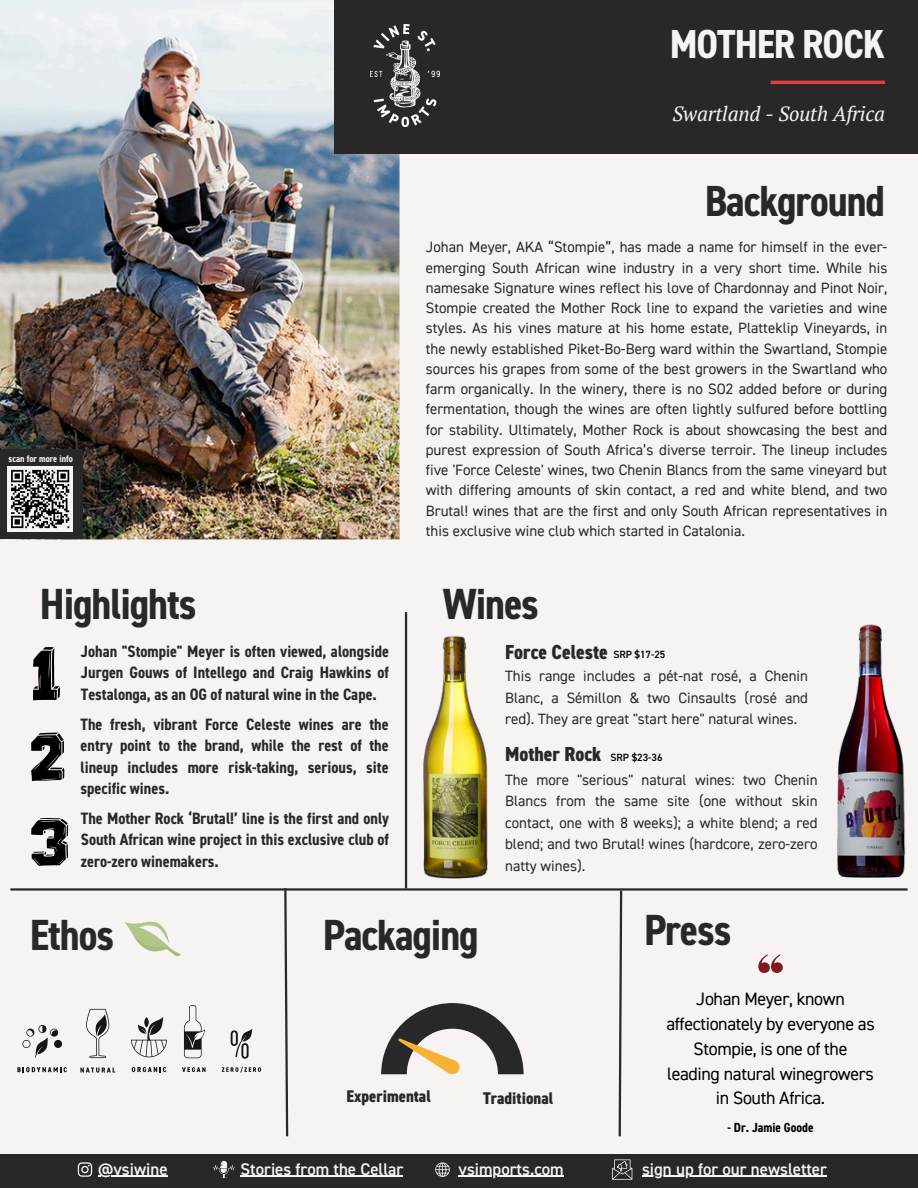
<style>
.page{position:relative;width:918px;height:1188px;background:#f6f3f2}
.page>*{position:absolute;margin:0;border:0;box-sizing:border-box;transform-origin:0 0}
.t1{font:700 condensed 43.65px "DIN2014 Web";letter-spacing:-.025em;color:#292829}
.t2{font:700 condensed 40.65px "DIN2014 Web";letter-spacing:-.025em;color:#f6f3f2}
.t3{font:italic 20.4px "PT Serif";letter-spacing:-.01em;color:#f6f3f2}
.t4{font:800 condensed 20.4px "DIN2014 Web";color:#292829}
.t5{font:800 condensed 20.25px "DIN2014 Web";color:#292829}
.t6{font:18px/24.8px "DIN2014 Web";letter-spacing:-.02em;color:#000;text-align:center}
.t7{font:600 16.95px "DIN2014 Web";color:#f6f3f2}
.t8{font:800 condensed 16.95px "DIN2014 Web";color:#292829}
.t9{font:700 condensed 16.5px/21.3px "DIN2014 Web";color:#292829;text-align:justify}
.t10{font:15px/20.2px "DIN2014 Web";color:#292829;text-align:justify}
.t11{font:700 condensed 13.2px "DIN2014 Web";color:#000}
.t12{font:600 10.5px "DIN2014 Web";color:#000}
.t13{font:700 condensed 9.75px "DIN2014 Web";color:#f6f3f2}
</style>
<div class="page">
<img style="left:0;top:0;width:407px;height:540px">
<div style="left:335px;top:0;width:583px;height:153px;background:#292829"></div>
<svg style="left:381px;top:1003px;width:143px;height:71px"></svg>
<svg style="left:284px;top:891px;width:5px;height:246px"></svg>
<hr style="left:10px;top:888px;width:898px;height:3px;background:#292829">
<hr style="left:771px;top:81px;width:114px;height:3px;background:#e33c3c">
<svg style="left:617px;top:888px;width:6px;height:249px"></svg>
<hr style="left:405px;top:612px;width:2px;height:276px;background:#292829">
<svg style="left:33px;top:647px;width:27px;height:53px"></svg>
<svg style="left:31px;top:733px;width:34px;height:48px"></svg>
<svg style="left:31px;top:818px;width:37px;height:48px"></svg>
<div style="left:0;top:1154px;width:918px;height:34px;background:#292829"></div>
<svg style="left:78px;top:1162px;width:14px;height:15px"></svg>
<hr style="left:98px;top:1176px;width:70px;height:1px;background:#f6f3f2">
<svg style="left:435px;top:1162px;width:15px;height:15px"></svg>
<hr style="left:458px;top:1176px;width:106px;height:1px;background:#f6f3f2">
<svg style="left:213px;top:1161px;width:22px;height:17px"></svg>
<hr style="left:241px;top:1176px;width:162px;height:1px;background:#f6f3f2">
<div style="left:0;top:450px;width:82px;height:89px;background:#292829"></div>
<img style="left:370px;top:25px;width:69px;height:102px">
<svg style="left:758px;top:954px;width:25px;height:19px"></svg>
<svg style="left:124px;top:921px;width:57px;height:36px"></svg>
<svg style="left:132px;top:1067px;width:34px;height:5px"></svg>
<svg style="left:131px;top:1017px;width:36px;height:40px"></svg>
<svg style="left:80px;top:1068px;width:35px;height:5px"></svg>
<svg style="left:86px;top:1009px;width:23px;height:49px"></svg>
<svg style="left:182px;top:1067px;width:24px;height:5px"></svg>
<svg style="left:184px;top:1005px;width:21px;height:53px"></svg>
<svg style="left:17px;top:1067px;width:50px;height:5px"></svg>
<svg style="left:22px;top:1025px;width:40px;height:33px"></svg>
<svg style="left:222px;top:1067px;width:39px;height:6px"></svg>
<svg style="left:231px;top:1029px;width:21px;height:30px"></svg>
<img style="left:363px;top:613px;width:192px;height:278px">
<img style="left:767px;top:624px;width:141px;height:267px">
<div style="left:8px;top:466px;width:65px;height:66px;background:#f6f3f2"></div>
<svg style="left:11px;top:469px;width:59px;height:60px"></svg>
<svg style="left:612px;top:1159px;width:20px;height:21px"></svg>
<hr style="left:642px;top:1176px;width:185px;height:1px;background:#f6f3f2">
<h4 class="t2" style="left:670px;top:19px;width:217px">MOTHER ROCK</h4>
<h6 class="t3" style="left:673px;top:100px;width:214px">Swartland - South Africa</h6>
<h2 class="t13" style="left:9px;top:453px;width:66px">scan for more info</h2>
<p class="t1" style="left:705px;top:174px;width:182px">Background</p>
<p class="t10" style="left:426px;top:238px;width:463px">Johan Meyer, AKA “Stompie”, has made a name for himself in the ever&shy;emerging South African wine industry in a very short time. While his namesake Signature wines reflect his love of Chardonnay and Pinot Noir, Stompie created the Mother Rock line to expand the varieties and wine styles. As his vines mature at his home estate, Platteklip Vineyards, in the newly established Piket-Bo-Berg ward within the Swartland, Stompie sources his grapes from some of the best growers in the Swartland who farm organically. In the winery, there is no SO2 added before or during fermentation, though the wines are often lightly sulfured before bottling for stability. Ultimately, Mother Rock is about showcasing the best and purest expression of South Africa’s diverse terroir. The lineup includes five 'Force Celeste' wines, two Chenin Blancs from the same vineyard but with differing amounts of skin contact, a red and white blend, and two Brutal! wines that are the first and only South African representatives in this exclusive wine club which started in Catalonia.</p>
<p class="t1" style="left:40px;top:577px;width:158px">Highlights</p>
<h4 class="t1" style="left:443px;top:577px;width:98px">Wines</h4>
<h2 class="t9" style="left:81px;top:641px;width:310px">Johan "Stompie" Meyer is often viewed, alongside Jurgen Gouws of Intellego and Craig Hawkins of Testalonga, as an OG of natural wine in the Cape.</h2>
<h2 class="t9" style="left:81px;top:714px;width:310px">The fresh, vibrant Force Celeste wines are the entry point to the brand, while the rest of the lineup includes more risk-taking, serious, site specific wines.</h2>
<h5 class="t9" style="left:81px;top:808px;width:310px">The Mother Rock ‘Brutal!’ line is the first and only South African wine project in this exclusive club of zero-zero winemakers.</h5>
<p class="t4" style="left:505px;top:639px;width:104px">Force Celeste</p>
<p class="t10" style="left:505px;top:666px;width:304px;line-height:21.3px">This range includes a pét-nat rosé, a Chenin Blanc, a Sémillon &amp; two Cinsaults (rosé and red). They are great "start here" natural wines.</p>
<h4 class="t12" style="left:613px;top:648px;width:53px">SRP $17-25</h4>
<h2 class="t5" style="left:505px;top:742px;width:98px">Mother Rock</h2>
<h2 class="t10" style="left:505px;top:770px;width:314px;line-height:21.3px">The more "serious" natural wines: two Chenin Blancs from the same site (one without skin contact, one with 8 weeks); a white blend; a red blend; and two Brutal! wines (hardcore, zero-zero natty wines).</h2>
<p class="t12" style="left:611px;top:751px;width:53px">SRP $23-36</p>
<h3 class="t1" style="left:30px;top:909px;width:86px">Ethos</h3>
<h2 class="t1" style="left:644px;top:903px;width:89px">Press</h2>
<h6 class="t1" style="left:323px;top:908px;width:157px">Packaging</h6>
<p class="t8" style="left:347px;top:1086px;width:86px">Experimental</p>
<p class="t8" style="left:483px;top:1088px;width:72px">Traditional</p>
<p class="t7" style="left:98px;top:1158px;width:71px">@vsiwine</p>
<p class="t7" style="left:241px;top:1158px;width:164px">Stories from the Cellar</p>
<p class="t7" style="left:458px;top:1158px;width:107px">vsimports.com</p>
<p class="t6" style="left:666px;top:987px;width:210px">Johan Meyer, known affectionately by everyone as<br>Stompie, is one of the leading natural winegrowers in South Africa.</p>
<p class="t11" style="left:728px;top:1120px;width:87px">- Dr. Jamie Goode</p>
<p class="t7" style="left:642px;top:1158px;width:186px">sign up for our newsletter</p>
</div>
